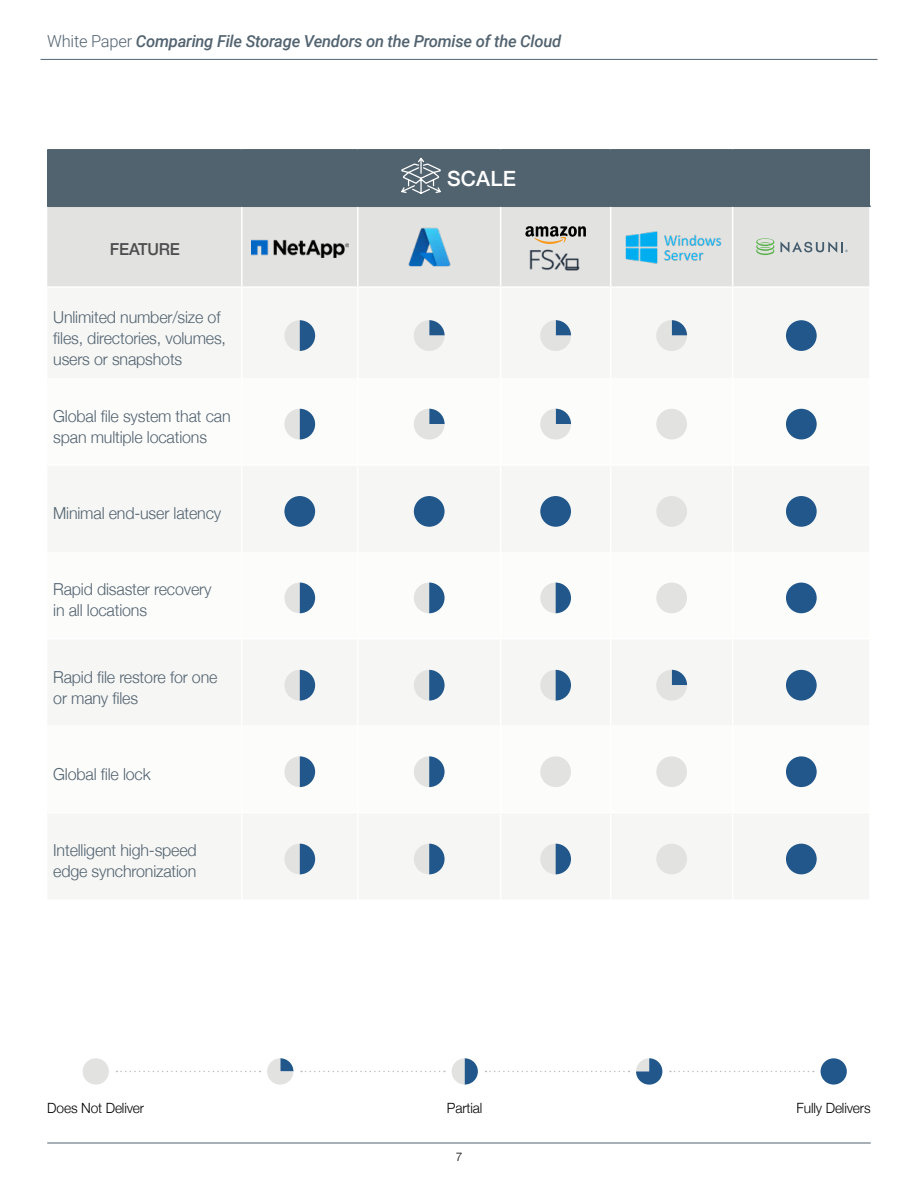
<style>
.page{position:relative;width:918px;height:1188px;background:#fff}
.page>*{position:absolute;margin:0;border:0;box-sizing:border-box;transform-origin:0 0}
.t1{font:500 21px "Helvetica Neue";letter-spacing:.01em;color:#fff}
.t2{font:300 16.5px/21px "Helvetica Neue";letter-spacing:-.01em;color:#526370}
.t3{font:italic 500 16.5px "Roboto";letter-spacing:-.015em;color:#526370}
.t4{font:500 16.5px "Helvetica Neue";letter-spacing:-.01em;color:#4d4d4f}
.t5{font:300 14.1px "Helvetica Neue";letter-spacing:-.01em;color:#000}
.t6{font:300 12px "Helvetica Neue";color:#000}
.s1{font-weight:300;font-style:normal}
</style>
<div class="page">
<div style="left:83px;top:1058px;width:26px;height:27px;background:#e2e2e1;border-radius:50%"></div>
<svg style="left:267px;top:1058px;width:26px;height:27px"></svg>
<svg style="left:452px;top:1058px;width:26px;height:27px"></svg>
<svg style="left:636px;top:1058px;width:26px;height:27px"></svg>
<div style="left:821px;top:1058px;width:26px;height:27px;background:#21578a;border-radius:50%"></div>
<svg style="left:117px;top:1071px;width:144px;height:1px"></svg>
<svg style="left:301px;top:1071px;width:144px;height:1px"></svg>
<svg style="left:485px;top:1071px;width:144px;height:1px"></svg>
<svg style="left:670px;top:1071px;width:144px;height:1px"></svg>
<div style="left:47px;top:150px;width:823px;height:56px;background:#526370"></div>
<div style="left:47px;top:207px;width:822px;height:79px;background:#e2e2e1"></div>
<hr style="left:241px;top:207px;width:2px;height:79px;background:#fff">
<hr style="left:357px;top:207px;width:2px;height:79px;background:#fff">
<hr style="left:500px;top:207px;width:1px;height:79px;background:#fff">
<hr style="left:610px;top:207px;width:1px;height:79px;background:#fff">
<hr style="left:732px;top:207px;width:1px;height:79px;background:#fff">
<hr style="left:47px;top:149px;width:195px;height:2px;background:#526370">
<hr style="left:242px;top:149px;width:116px;height:2px;background:#526370">
<hr style="left:358px;top:149px;width:143px;height:2px;background:#526370">
<hr style="left:501px;top:149px;width:110px;height:2px;background:#526370">
<hr style="left:611px;top:149px;width:122px;height:2px;background:#526370">
<hr style="left:733px;top:149px;width:137px;height:2px;background:#526370">
<hr style="left:47px;top:206px;width:195px;height:1px;background:#526370">
<hr style="left:242px;top:206px;width:116px;height:1px;background:#526370">
<hr style="left:358px;top:206px;width:143px;height:1px;background:#526370">
<hr style="left:501px;top:206px;width:110px;height:1px;background:#526370">
<hr style="left:611px;top:206px;width:122px;height:1px;background:#526370">
<hr style="left:733px;top:206px;width:138px;height:1px;background:#526370">
<svg style="left:401px;top:157px;width:40px;height:37px"></svg>
<img style="left:251px;top:236px;width:98px;height:21px">
<img style="left:408px;top:225px;width:43px;height:43px">
<img style="left:622px;top:225px;width:100px;height:43px">
<svg style="left:756px;top:238px;width:18px;height:17px"></svg>
<svg style="left:780px;top:242px;width:68px;height:11px"></svg>
<svg style="left:284px;top:320px;width:31px;height:31px"></svg>
<svg style="left:414px;top:320px;width:31px;height:31px"></svg>
<svg style="left:540px;top:320px;width:31px;height:31px"></svg>
<svg style="left:656px;top:320px;width:31px;height:31px"></svg>
<div style="left:786px;top:320px;width:31px;height:31px;background:#21578a;border-radius:50%"></div>
<svg style="left:284px;top:409px;width:31px;height:30px"></svg>
<svg style="left:414px;top:409px;width:31px;height:31px"></svg>
<svg style="left:540px;top:409px;width:31px;height:31px"></svg>
<div style="left:656px;top:409px;width:31px;height:30px;background:#e2e2e1;border-radius:50%"></div>
<div style="left:786px;top:409px;width:31px;height:30px;background:#21578a;border-radius:50%"></div>
<div style="left:284px;top:496px;width:31px;height:31px;background:#21578a;border-radius:50%"></div>
<div style="left:414px;top:496px;width:31px;height:31px;background:#21578a;border-radius:50%"></div>
<div style="left:540px;top:496px;width:31px;height:31px;background:#21578a;border-radius:50%"></div>
<div style="left:656px;top:496px;width:31px;height:31px;background:#e2e2e1;border-radius:50%"></div>
<div style="left:786px;top:496px;width:31px;height:31px;background:#21578a;border-radius:50%"></div>
<svg style="left:284px;top:583px;width:31px;height:30px"></svg>
<svg style="left:414px;top:583px;width:31px;height:30px"></svg>
<svg style="left:540px;top:583px;width:31px;height:30px"></svg>
<div style="left:656px;top:583px;width:31px;height:30px;background:#e2e2e1;border-radius:50%"></div>
<div style="left:786px;top:583px;width:31px;height:30px;background:#21578a;border-radius:50%"></div>
<svg style="left:284px;top:670px;width:31px;height:31px"></svg>
<svg style="left:414px;top:670px;width:31px;height:31px"></svg>
<svg style="left:540px;top:670px;width:31px;height:31px"></svg>
<svg style="left:656px;top:670px;width:31px;height:31px"></svg>
<div style="left:786px;top:670px;width:31px;height:31px;background:#21578a;border-radius:50%"></div>
<svg style="left:284px;top:756px;width:31px;height:31px"></svg>
<svg style="left:414px;top:756px;width:31px;height:31px"></svg>
<div style="left:540px;top:756px;width:31px;height:31px;background:#e2e2e1;border-radius:50%"></div>
<div style="left:656px;top:756px;width:31px;height:31px;background:#e2e2e1;border-radius:50%"></div>
<div style="left:786px;top:756px;width:31px;height:31px;background:#21578a;border-radius:50%"></div>
<svg style="left:284px;top:844px;width:31px;height:30px"></svg>
<svg style="left:414px;top:844px;width:31px;height:30px"></svg>
<svg style="left:540px;top:844px;width:31px;height:30px"></svg>
<div style="left:656px;top:844px;width:31px;height:30px;background:#e2e2e1;border-radius:50%"></div>
<div style="left:786px;top:844px;width:31px;height:30px;background:#21578a;border-radius:50%"></div>
<img style="left:526px;top:247px;width:59px;height:24px">
<svg style="left:525px;top:226px;width:61px;height:18px"></svg>
<hr style="left:40px;top:59px;width:838px;height:1px;background:#526370">
<hr style="left:47px;top:1143px;width:824px;height:1px;background:#526370">
<p class="t3" style="left:47px;top:30px;width:516px"><span class="s1">White Paper</span> Comparing File Storage Vendors on the Promise of the Cloud</p>
<p class="t4" style="left:110px;top:236px;width:72px">FEATURE</p>
<p class="t2" style="left:53px;top:305px;width:174px">Unlimited number/size of files, directories, volumes, users or snapshots</p>
<p class="t2" style="left:53px;top:404px;width:179px">Global file system that can span multiple locations</p>
<p class="t2" style="left:53px;top:502px;width:170px">Minimal end-user latency</p>
<p class="t2" style="left:53px;top:578px;width:160px">Rapid disaster recovery in all locations</p>
<p class="t2" style="left:53px;top:665px;width:166px">Rapid file restore for one or many files</p>
<p class="t2" style="left:53px;top:762px;width:99px">Global file lock</p>
<p class="t2" style="left:53px;top:839px;width:145px">Intelligent high-speed edge synchronization</p>
<p class="t1" style="left:447px;top:162px;width:70px">SCALE</p>
<p class="t5" style="left:47px;top:1096px;width:98px">Does Not Deliver</p>
<p class="t5" style="left:447px;top:1096px;width:37px">Partial</p>
<p class="t5" style="left:797px;top:1096px;width:76px">Fully Delivers</p>
<p class="t6" style="left:456px;top:1147px;width:8px">7</p>
</div>
